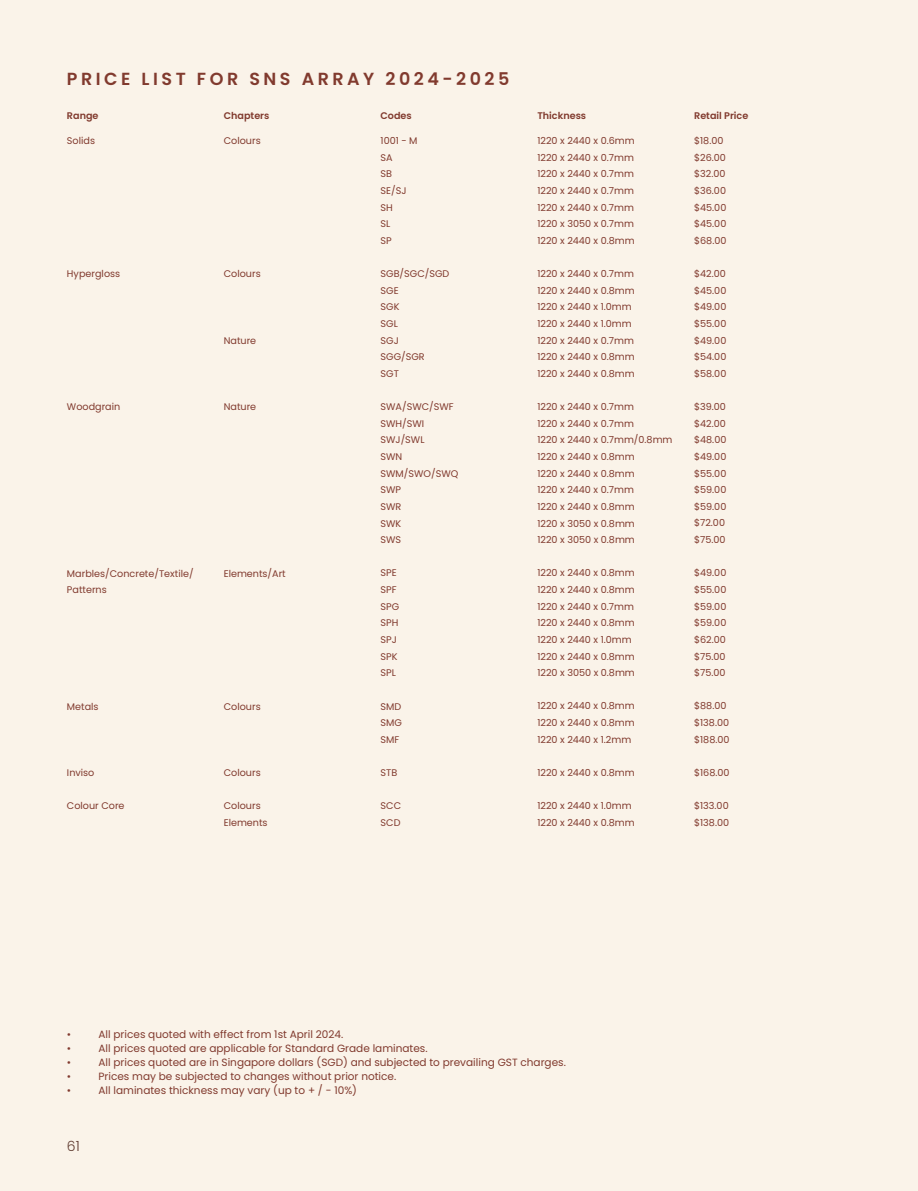
<style>
.page{position:relative;width:918px;height:1191px;background:#faf3e9}
.page>*{position:absolute;margin:0;border:0;box-sizing:border-box;transform-origin:0 0}
.t1{font:600 17.5px "Poppins";letter-spacing:.2em;color:#813a2e}
.t2{font:300 14px "Poppins";color:#5f3b30}
.t3{font:10.5px "Poppins";color:#813a2e}
.t4{font:9.62px/16.6px "Poppins";color:#813a2e}
.t5{font:600 9.62px "Poppins";color:#813a2e}
</style>
<div class="page">
<h1 class="t1" style="left:67px;top:69px;width:444px">PRICE LIST FOR SNS ARRAY 2024-2025</h1>
<p class="t5" style="left:67px;top:110px;width:33px">Range</p>
<p class="t4" style="left:67px;top:132px;width:30px">Solids</p>
<p class="t5" style="left:224px;top:110px;width:47px">Chapters</p>
<p class="t4" style="left:224px;top:132px;width:38px">Colours</p>
<p class="t5" style="left:380px;top:110px;width:33px">Codes</p>
<p class="t4" style="left:380px;top:132px;width:38px">1001 - M<br>SA<br>SB<br>SE/SJ<br>SH<br>SL<br>SP</p>
<p class="t4" style="left:380px;top:265px;width:70px">SGB/SGC/SGD<br>SGE<br>SGK<br>SGL<br>SGJ<br>SGG/SGR<br>SGT</p>
<p class="t4" style="left:380px;top:398px;width:79px">SWA/SWC/SWF<br>SWH/SWI<br>SWJ/SWL<br>SWN<br>SWM/SWO/SWQ<br>SWP<br>SWR<br>SWK<br>SWS</p>
<p class="t4" style="left:380px;top:565px;width:20px">SPE<br>SPF<br>SPG<br>SPH<br>SPJ<br>SPK<br>SPL</p>
<p class="t4" style="left:380px;top:698px;width:23px;text-align:justify">SMD SMG SMF</p>
<p class="t4" style="left:380px;top:764px;width:18px">STB</p>
<p class="t4" style="left:380px;top:797px;width:22px">SCC<br>SCD</p>
<p class="t4" style="left:67px;top:265px;width:55px">Hypergloss</p>
<p class="t4" style="left:224px;top:265px;width:38px">Colours</p>
<p class="t4" style="left:224px;top:332px;width:34px">Nature</p>
<p class="t4" style="left:67px;top:398px;width:55px">Woodgrain</p>
<p class="t4" style="left:224px;top:398px;width:34px">Nature</p>
<p class="t4" style="left:67px;top:565px;width:128px">Marbles/Concrete/Textile/<br>Patterns</p>
<p class="t4" style="left:224px;top:565px;width:64px">Elements/Art</p>
<p class="t4" style="left:67px;top:698px;width:33px">Metals</p>
<p class="t4" style="left:224px;top:698px;width:38px">Colours</p>
<p class="t4" style="left:67px;top:764px;width:29px">Inviso</p>
<p class="t4" style="left:67px;top:797px;width:59px">Colour Core</p>
<p class="t4" style="left:224px;top:764px;width:38px">Colours</p>
<p class="t4" style="left:224px;top:797px;width:45px">Colours<br>Elements</p>
<p class="t5" style="left:537px;top:110px;width:50px">Thickness</p>
<p class="t4" style="left:537px;top:132px;width:99px;text-align:justify">1220 x 2440 x 0.6mm 1220 x 2440 x 0.7mm 1220 x 2440 x 0.7mm 1220 x 2440 x 0.7mm 1220 x 2440 x 0.7mm 1220 x 3050 x 0.7mm 1220 x 2440 x 0.8mm</p>
<p class="t4" style="left:537px;top:265px;width:99px">1220 x 2440 x 0.7mm<br>1220 x 2440 x 0.8mm<br>1220 x 2440 x 1.0mm<br>1220 x 2440 x 1.0mm<br>1220 x 2440 x 0.7mm<br>1220 x 2440 x 0.8mm<br>1220 x 2440 x 0.8mm</p>
<p class="t4" style="left:537px;top:398px;width:137px">1220 x 2440 x 0.7mm<br>1220 x 2440 x 0.7mm<br>1220 x 2440 x 0.7mm/0.8mm<br>1220 x 2440 x 0.8mm<br>1220 x 2440 x 0.8mm<br>1220 x 2440 x 0.7mm<br>1220 x 2440 x 0.8mm<br>1220 x 3050 x 0.8mm<br>1220 x 3050 x 0.8mm</p>
<p class="t4" style="left:537px;top:565px;width:99px">1220 x 2440 x 0.8mm<br>1220 x 2440 x 0.8mm<br>1220 x 2440 x 0.7mm<br>1220 x 2440 x 0.8mm<br>1220 x 2440 x 1.0mm<br>1220 x 2440 x 0.8mm<br>1220 x 3050 x 0.8mm</p>
<p class="t4" style="left:537px;top:698px;width:99px;text-align:justify">1220 x 2440 x 0.8mm 1220 x 2440 x 0.8mm 1220 x 2440 x 1.2mm</p>
<p class="t4" style="left:537px;top:764px;width:99px">1220 x 2440 x 0.8mm</p>
<p class="t4" style="left:537px;top:797px;width:99px">1220 x 2440 x 1.0mm<br>1220 x 2440 x 0.8mm</p>
<p class="t5" style="left:694px;top:110px;width:56px">Retail Price</p>
<p class="t4" style="left:694px;top:132px;width:34px">$18.00 $26.00 $32.00 $36.00 $45.00 $45.00 $68.00</p>
<p class="t4" style="left:694px;top:265px;width:34px;text-align:justify">$42.00 $45.00 $49.00 $55.00 $49.00 $54.00 $58.00</p>
<p class="t4" style="left:694px;top:398px;width:34px">$39.00 $42.00 $48.00 $49.00 $55.00 $59.00 $59.00 $72.00 $75.00</p>
<p class="t4" style="left:694px;top:565px;width:34px;text-align:justify">$49.00 $55.00 $59.00 $59.00 $62.00 $75.00 $75.00</p>
<p class="t4" style="left:694px;top:698px;width:37px">$88.00 $138.00 $188.00</p>
<p class="t4" style="left:694px;top:764px;width:37px">$168.00</p>
<p class="t4" style="left:694px;top:797px;width:36px">$133.00 $138.00</p>
<p class="t3" style="left:67px;top:1028px;width:6px">•</p>
<p class="t3" style="left:98px;top:1028px;width:246px">All prices quoted with effect from 1st April 2024.</p>
<p class="t3" style="left:67px;top:1042px;width:6px">•</p>
<p class="t3" style="left:98px;top:1042px;width:331px">All prices quoted are applicable for Standard Grade laminates.</p>
<p class="t3" style="left:67px;top:1056px;width:6px">•</p>
<p class="t3" style="left:98px;top:1056px;width:469px">All prices quoted are in Singapore dollars (SGD) and subjected to prevailing GST charges.</p>
<p class="t3" style="left:67px;top:1070px;width:6px">•</p>
<p class="t3" style="left:98px;top:1070px;width:299px">Prices may be subjected to changes without prior notice.</p>
<p class="t3" style="left:67px;top:1084px;width:6px">•</p>
<p class="t3" style="left:98px;top:1084px;width:260px">All laminates thickness may vary (up to + / - 10%)</p>
<h2 class="t2" style="left:67px;top:1138px;width:14px">61</h2>
</div>
